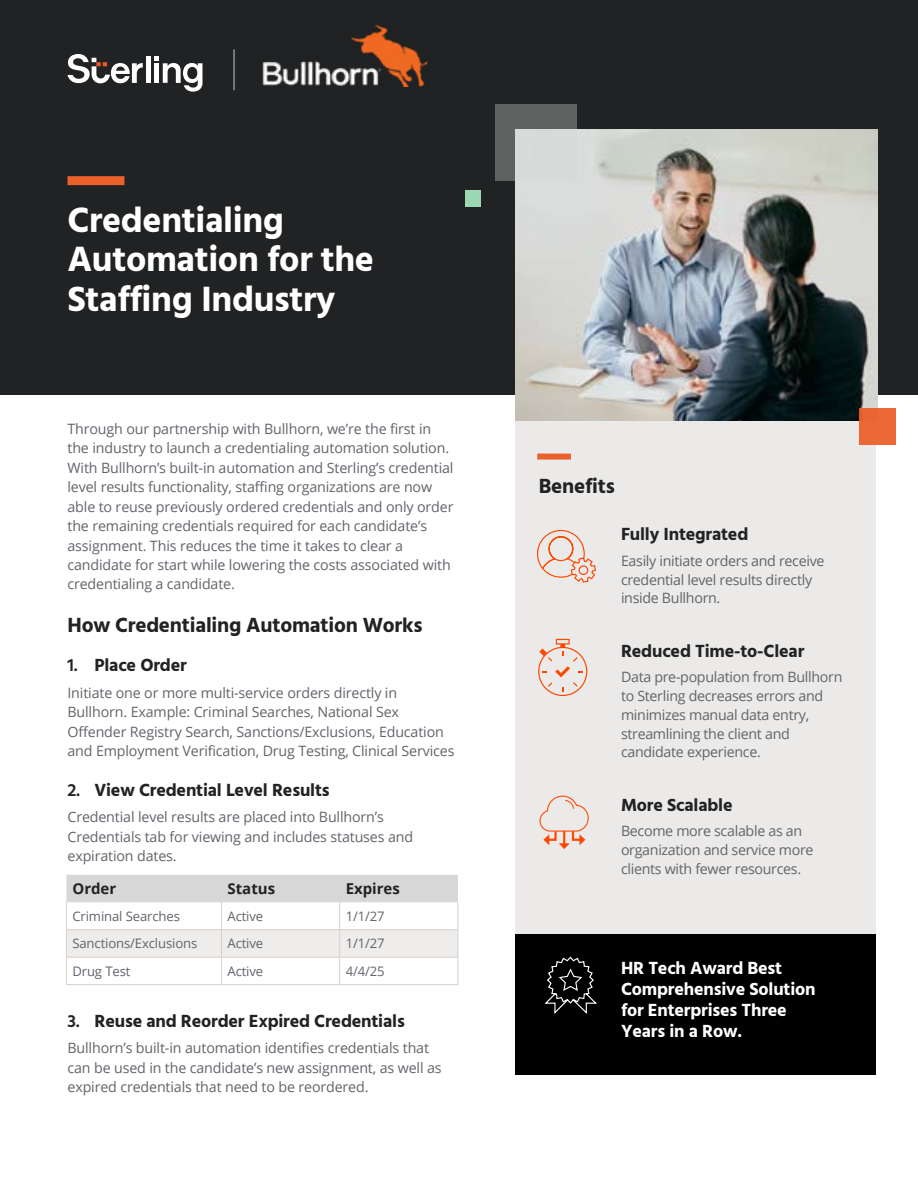
<style>
.page{position:relative;width:918px;height:1188px;background:#fff}
.page>*{position:absolute;margin:0;border:0;box-sizing:border-box;transform-origin:0 0}
.t1{font:700 36px/39.8px "Hind";letter-spacing:-.01em;color:#fff}
.t2{font:700 21px "Hind";letter-spacing:-.01em;color:#212223}
.t3{font:700 18px "Hind";letter-spacing:-.01em;color:#212223}
.t4{font:700 18px/21px "Hind";letter-spacing:-.01em;color:#fff}
.t5{font:700 15px "Open Sans";color:#212223}
.t6{font:14.25px/19.5px "Open Sans";letter-spacing:-.01em;color:#61646a}
.t7{font:13.2px "Open Sans";letter-spacing:-.01em;color:#61646a}
.s1{font-weight:600}
</style>
<div class="page">
<div style="left:0;top:0;width:918px;height:394px;background:#212223"></div>
<div style="left:146px;top:56px;width:5px;height:27px;background:#fff"></div>
<svg style="left:154px;top:56px;width:48px;height:36px"></svg>
<svg style="left:68px;top:54px;width:75px;height:29px"></svg>
<div style="left:516px;top:411px;width:360px;height:524px;background:#ebeae8"></div>
<svg style="left:538px;top:639px;width:49px;height:57px"></svg>
<div style="left:516px;top:934px;width:360px;height:141px;background:#000"></div>
<svg style="left:544px;top:956px;width:53px;height:58px"></svg>
<div style="left:537px;top:454px;width:34px;height:6px;background:#eb602b"></div>
<img style="left:516px;top:129px;width:361px;height:291px">
<hr style="left:234px;top:49px;width:1px;height:41px;background:#c3c5c6">
<img style="left:262px;top:24px;width:166px;height:63px">
<svg style="left:537px;top:529px;width:59px;height:54px"></svg>
<div style="left:548px;top:536px;width:25px;height:25px;border:1px solid #ff4700;border-radius:50%"></div>
<hr style="left:66px;top:984px;width:156px;height:1px;background:#d4d0ca">
<hr style="left:222px;top:984px;width:118px;height:1px;background:#d4d0ca">
<hr style="left:340px;top:984px;width:118px;height:1px;background:#d4d0ca">
<svg style="left:66px;top:875px;width:393px;height:109px"></svg>
<svg style="left:539px;top:795px;width:50px;height:54px"></svg>
<div style="left:465px;top:190px;width:16px;height:16px;background:#9cd7b3"></div>
<svg style="left:495px;top:104px;width:81px;height:77px;background:#9c9e9e"></svg>
<div style="left:859px;top:408px;width:36px;height:36px;background:#ec6835"></div>
<div style="left:68px;top:176px;width:56px;height:9px;background:#eb602b"></div>
<h1 class="t1" style="left:68px;top:199px;width:308px">Credentialing<br>Automation for the<br>Staffing Industry</h1>
<p class="t6" style="left:68px;top:418px;width:388px">Through our partnership with Bullhorn, we’re the first in the industry to launch a credentialing automation solution.<br>With Bullhorn’s built-in automation and Sterling’s credential level results functionality, staffing organizations are now able to reuse previously ordered credentials and only order the remaining credentials required for each candidate’s assignment. This reduces the time it takes to clear a candidate for start while lowering the costs associated with credentialing a candidate.</p>
<h2 class="t2" style="left:68px;top:612px;width:357px">How Credentialing Automation Works</h2>
<p class="t3" style="left:68px;top:655px;width:121px"><span class="s1">1.</span> Place Order</p>
<p class="t6" style="left:68px;top:682px;width:389px">Initiate one or more multi-service orders directly in Bullhorn. Example: Criminal Searches, National Sex Offender Registry Search, Sanctions/Exclusions, Education and Employment Verification, Drug Testing, Clinical Services</p>
<p class="t3" style="left:68px;top:779px;width:264px"><span class="s1">2.</span> View Credential Level Results</p>
<p class="t6" style="left:68px;top:807px;width:347px">Credential level results are placed into Bullhorn’s<br>Credentials tab for viewing and includes statuses and expiration dates.</p>
<p class="t5" style="left:72px;top:878px;width:45px">Order</p>
<p class="t5" style="left:228px;top:878px;width:49px">Status</p>
<p class="t5" style="left:346px;top:878px;width:56px">Expires</p>
<p class="t7" style="left:72px;top:907px;width:109px">Criminal Searches</p>
<p class="t7" style="left:228px;top:907px;width:37px">Active</p>
<p class="t7" style="left:346px;top:907px;width:41px">1/1/27</p>
<p class="t7" style="left:72px;top:935px;width:126px">Sanctions/Exclusions</p>
<p class="t7" style="left:228px;top:935px;width:37px">Active</p>
<p class="t7" style="left:346px;top:935px;width:41px">1/1/27</p>
<p class="t7" style="left:72px;top:962px;width:60px">Drug Test</p>
<p class="t7" style="left:228px;top:962px;width:37px">Active</p>
<p class="t7" style="left:346px;top:962px;width:41px">4/4/25</p>
<p class="t3" style="left:68px;top:1010px;width:339px"><span class="s1">3.</span> Reuse and Reorder Expired Credentials</p>
<p class="t6" style="left:68px;top:1038px;width:376px">Bullhorn’s built-in automation identifies credentials that can be used in the candidate’s new assignment, as well as expired credentials that need to be reordered.</p>
<h2 class="t2" style="left:539px;top:473px;width:78px">Benefits</h2>
<p class="t3" style="left:621px;top:524px;width:129px">Fully Integrated</p>
<p class="t6" style="left:621px;top:551px;width:205px;line-height:18.8px">Easily initiate orders and receive credential level results directly inside Bullhorn.</p>
<p class="t3" style="left:621px;top:640px;width:185px">Reduced Time-to-Clear</p>
<p class="t6" style="left:621px;top:667px;width:223px;line-height:18.8px">Data pre-population from Bullhorn to Sterling decreases errors and minimizes manual data entry, streamlining the client and candidate experience.</p>
<p class="t3" style="left:621px;top:794px;width:113px">More Scalable</p>
<p class="t6" style="left:621px;top:821px;width:194px;line-height:18.8px">Become more scalable as an organization and service more clients with fewer resources.</p>
<p class="t4" style="left:621px;top:958px;width:196px">HR Tech Award Best<br>Comprehensive Solution for Enterprises Three<br>Years in a Row.</p>
</div>
